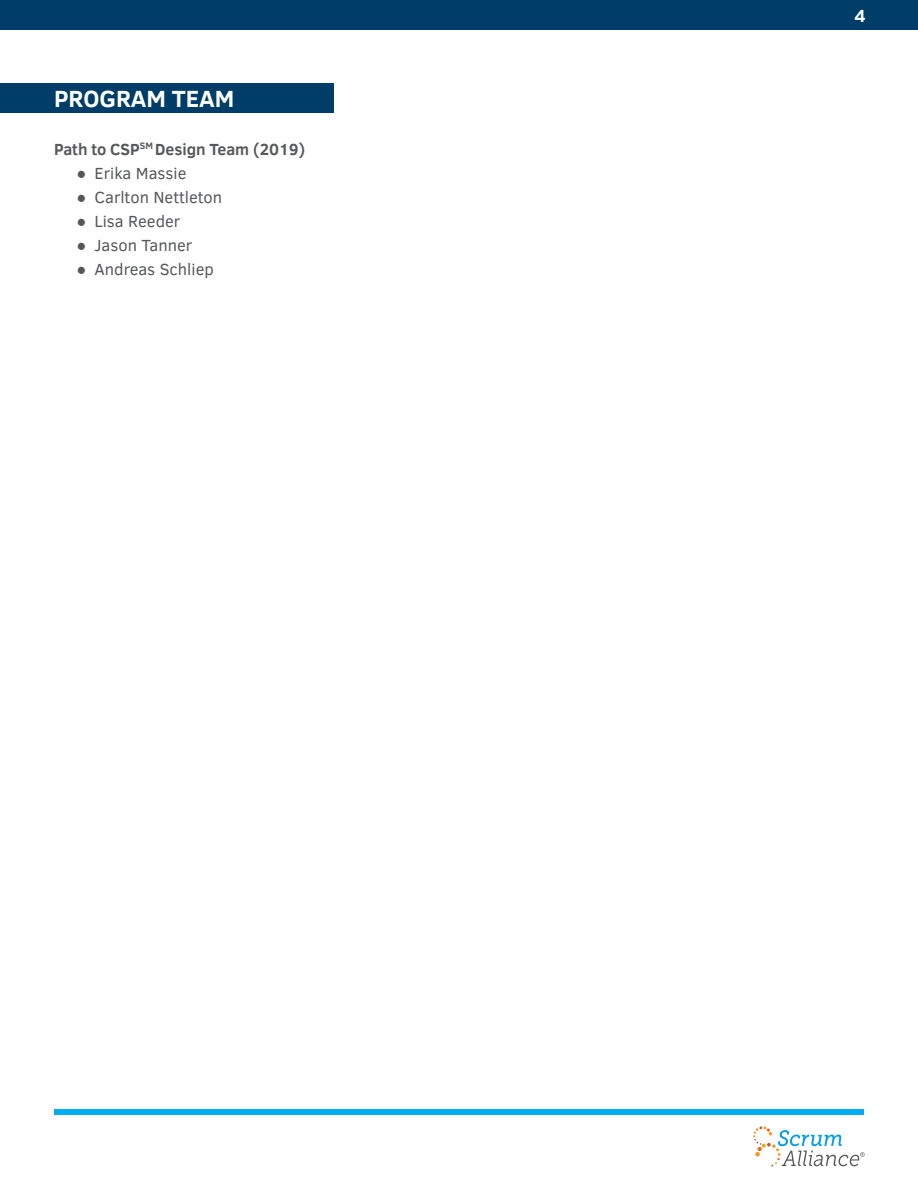
<style>
.page{position:relative;width:918px;height:1188px;background:#fff}
.page>*{position:absolute;margin:0;border:0;box-sizing:border-box;transform-origin:0 0}
.t1{font:700 24px "Clear Sans";color:#fff}
.t2{font:700 18px "Clear Sans";color:#fff}
.t3{font:16.5px "Clear Sans";color:#57585a}
.t4{font:700 16.5px "Clear Sans";color:#57585a}
</style>
<div class="page">
<div style="left:0;top:83px;width:334px;height:30px;background:#003d69"></div>
<div style="left:54px;top:1109px;width:810px;height:6px;background:#00aeef"></div>
<svg style="left:753px;top:1126px;width:112px;height:41px"></svg>
<div style="left:0;top:0;width:918px;height:30px;background:#003d69"></div>
<p class="t1" style="left:54px;top:81px;width:182px">PROGRAM TEAM</p>
<p class="t4" style="left:54px;top:137px;width:253px">Path to CSP<sup>SM</sup> Design Team (2019)</p>
<p class="t3" style="left:76px;top:162px;width:111px">● Erika Massie</p>
<p class="t3" style="left:76px;top:186px;width:147px">● Carlton Nettleton</p>
<p class="t3" style="left:76px;top:210px;width:105px">● Lisa Reeder</p>
<p class="t3" style="left:76px;top:234px;width:117px">● Jason Tanner</p>
<p class="t3" style="left:76px;top:258px;width:139px">● Andreas Schliep</p>
<p class="t2" style="left:854px;top:3px;width:13px">4</p>
</div>
